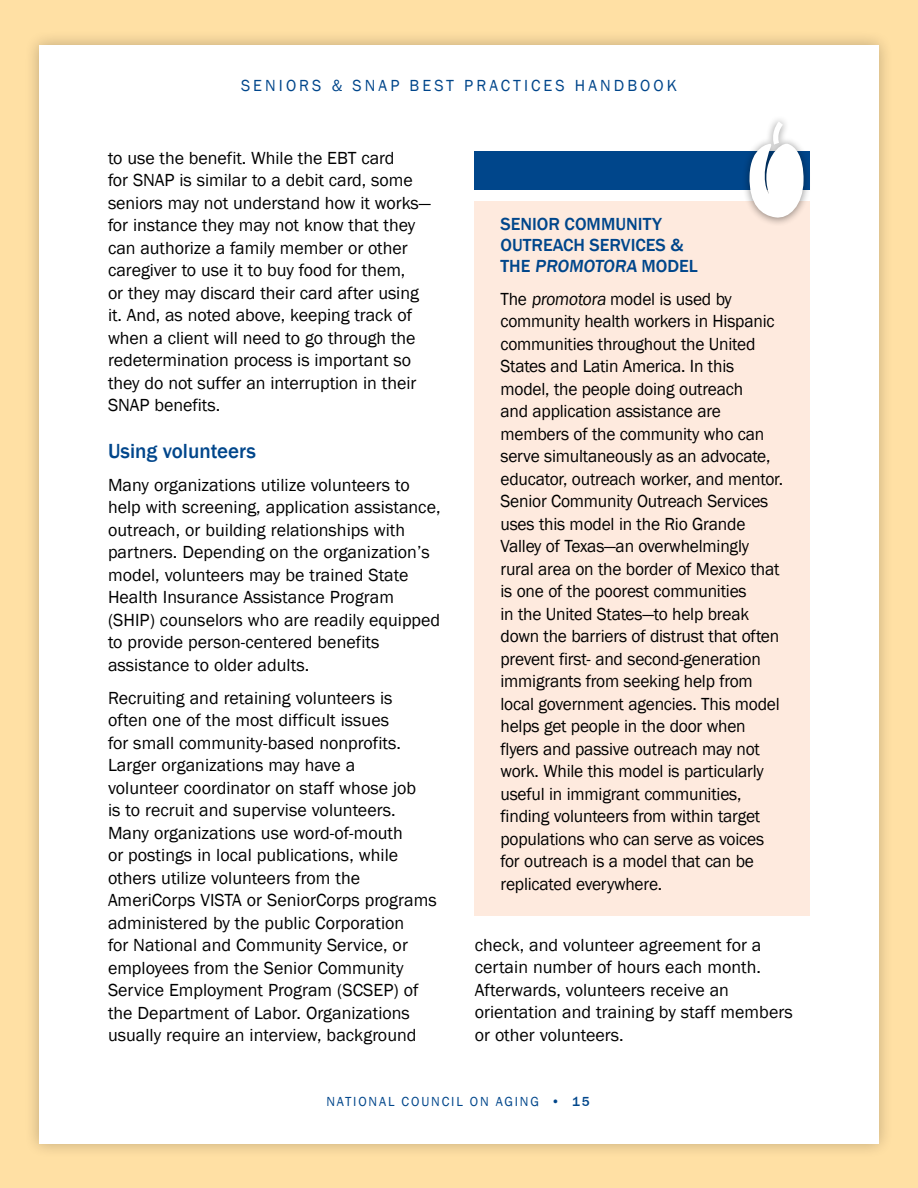
<style>
.page{position:relative;width:918px;height:1188px;background:#ffe0a4}
.page>*{position:absolute;margin:0;border:0;box-sizing:border-box;transform-origin:0 0}
.t1{font:500 21px "Franklin Gothic";color:#00468b}
.t2{font:18px/22.5px "Franklin Gothic";letter-spacing:-.005em;color:#000}
.t3{font:500 18px/21px "Franklin Gothic";color:#00468b}
.t4{font:16.5px "Franklin Gothic";letter-spacing:.19em;color:#00468b}
.t5{font:13.5px "Franklin Gothic";letter-spacing:.14em;color:#00468b}
.s1{font-weight:500}
</style>
<div class="page">
<div style="left:24px;top:30px;width:870px;height:1129px;background:#000;opacity:.25"></div>
<div style="left:39px;top:45px;width:840px;height:1099px;background:#fff"></div>
<div style="left:475px;top:201px;width:335px;height:715px;background:#feeade"></div>
<div style="left:475px;top:151px;width:335px;height:38px;background:#00468b"></div>
<div style="left:742px;top:114px;width:70px;height:111px;background:#000;opacity:.45"></div>
<svg style="left:749px;top:122px;width:55px;height:97px"></svg>
<p class="t4" style="left:241px;top:75px;width:437px">SENIORS &amp; SNAP BEST PRACTICES HANDBOOK</p>
<p class="t2" style="left:108px;top:147px;width:324px">to use the benefit. While the EBT card<br>for SNAP is similar to a debit card, some seniors may not understand how it works— for instance they may not know that they can authorize a family member or other caregiver to use it to buy food for them,<br>or they may discard their card after using it. And, as noted above, keeping track of when a client will need to go through the redetermination process is important so they do not suffer an interruption in their SNAP benefits.</p>
<p class="t1" style="left:108px;top:438px;width:149px">Using volunteers</p>
<p class="t2" style="left:108px;top:474px;width:334px">Many organizations utilize volunteers to help with screening, application assistance, outreach, or building relationships with partners. Depending on the organization’s model, volunteers may be trained State Health Insurance Assistance Program (SHIP) counselors who are readily equipped to provide person-centered benefits assistance to older adults.</p>
<p class="t2" style="left:108px;top:687px;width:330px">Recruiting and retaining volunteers is often one of the most difficult issues<br>for small community-based nonprofits.<br>Larger organizations may have a<br>volunteer coordinator on staff whose job<br>is to recruit and supervise volunteers.<br>Many organizations use word-of-mouth<br>or postings in local publications, while others utilize volunteers from the AmeriCorps VISTA or SeniorCorps programs administered by the public Corporation<br>for National and Community Service, or employees from the Senior Community Service Employment Program (SCSEP) of the Department of Labor. Organizations usually require an interview, background</p>
<p class="t3" style="left:501px;top:214px;width:199px">SENIOR COMMUNITY<br>OUTREACH SERVICES &amp;<br>THE PROMOTORA MODEL</p>
<p class="t2" style="left:501px;top:288px;width:284px">The promotora model is used by community health workers in Hispanic communities throughout the United States and Latin America. In this model, the people doing outreach<br>and application assistance are members of the community who can serve simultaneously as an advocate, educator, outreach worker, and mentor.<br>Senior Community Outreach Services uses this model in the Rio Grande Valley of Texas—an overwhelmingly rural area on the border of Mexico that is one of the poorest communities<br>in the United States—to help break down the barriers of distrust that often prevent first- and second-generation immigrants from seeking help from local government agencies. This model helps get people in the door when flyers and passive outreach may not work. While this model is particularly useful in immigrant communities, finding volunteers from within target populations who can serve as voices for outreach is a model that can be replicated everywhere.</p>
<p class="t2" style="left:475px;top:934px;width:320px">check, and volunteer agreement for a certain number of hours each month.<br>Afterwards, volunteers receive an orientation and training by staff members or other volunteers.</p>
<p class="t5" style="left:326px;top:1093px;width:265px">NATIONAL COUNCIL ON AGING • <span class="s1">15</span></p>
</div>
